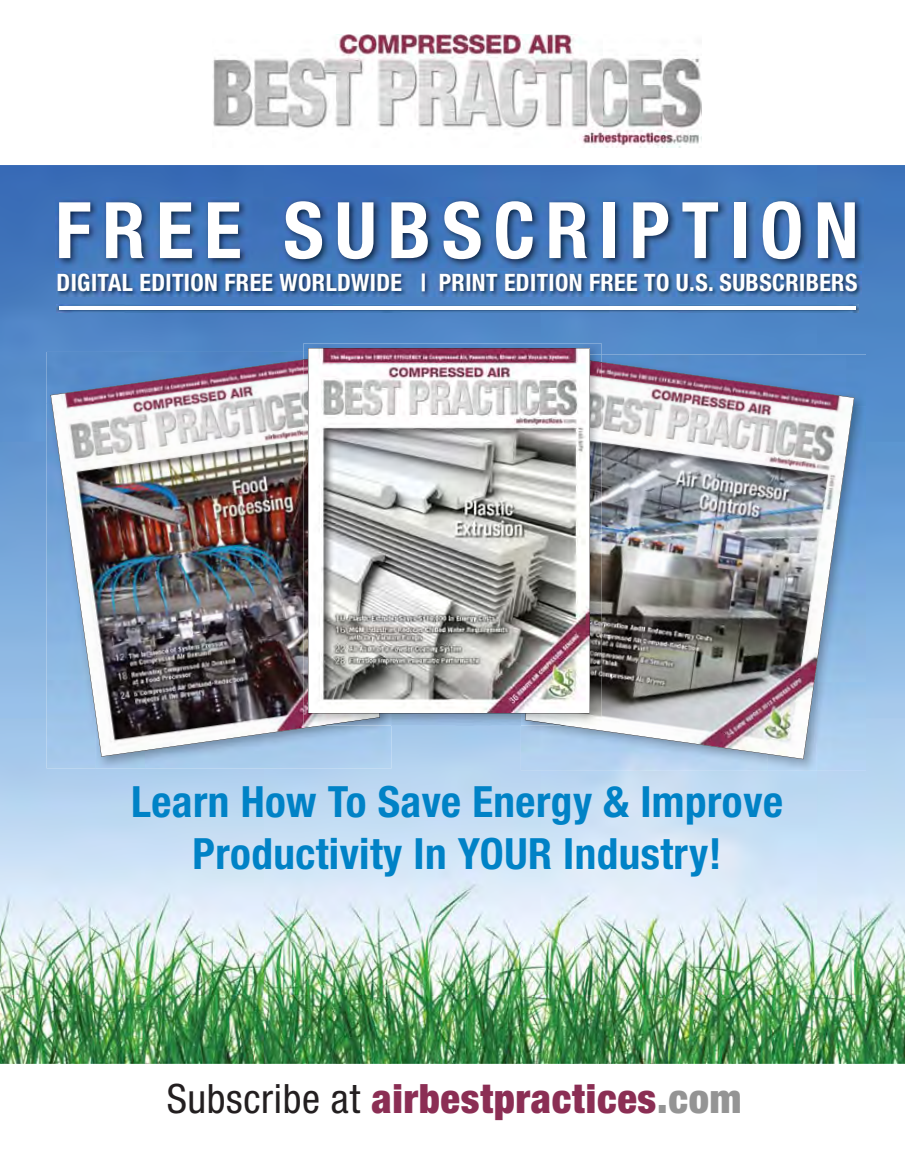
<style>
.page{position:relative;width:905px;height:1175px;background:#fff}
.page>*{position:absolute;margin:0;border:0;box-sizing:border-box;transform-origin:0 0}
.t1{font:700 condensed 78px "Helvetica Neue";letter-spacing:.135em;color:#fff}
.t2{font:700 condensed 43.05px/51.8px "Helvetica Neue";letter-spacing:.01em;color:#0082c6;text-align:center}
.t3{font:900 condensed 40.5px "Helvetica Neue";letter-spacing:.02em;color:#8b2e54}
.t4{font:700 condensed 24px "Helvetica Neue";letter-spacing:.015em;color:#fff}
.s1{font-weight:400;color:#231f20}
.s2{color:#949494}
</style>
<div class="page">
<img style="left:0;top:165px;width:904px;height:898px">
<img style="left:213px;top:34px;width:488px;height:113px">
<img style="left:601px;top:354px;width:265px;height:52px">
<img style="left:817px;top:406px;width:49px;height:365px">
<img style="left:767px;top:759px;width:50px;height:12px">
<img style="left:521px;top:725px;width:246px;height:46px">
<img style="left:525px;top:358px;width:329px;height:401px">
<img style="left:47px;top:352px;width:256px;height:51px">
<img style="left:47px;top:403px;width:48px;height:365px">
<img style="left:95px;top:756px;width:50px;height:12px">
<div style="left:145px;top:725px;width:246px;height:43px;background:#aaccec"></div>
<img style="left:50px;top:356px;width:330px;height:400px">
<img style="left:303px;top:343px;width:298px;height:11px">
<img style="left:391px;top:713px;width:130px;height:12px">
<img style="left:525px;top:359px;width:76px;height:360px">
<img style="left:303px;top:713px;width:77px;height:12px">
<img style="left:303px;top:356px;width:76px;height:361px">
<svg style="left:308px;top:348px;width:281px;height:365px"></svg>
<img style="left:55px;top:197px;width:808px;height:70px">
<img style="left:56px;top:272px;width:805px;height:24px">
<img style="left:57px;top:305px;width:801px;height:7px">
<hr style="left:59px;top:306px;width:796px;height:3px;background:#fff">
<h1 class="t1" style="left:55px;top:183px;width:805px">FREE SUBSCRIPTION</h1>
<p class="t4" style="left:57px;top:268px;width:802px">DIGITAL EDITION FREE WORLDWIDE | PRINT EDITION FREE TO U.S. SUBSCRIBERS</p>
<h2 class="t2" style="left:131px;top:775px;width:653px">Learn How To Save Energy &amp; Improve<br>Productivity In YOUR Industry!</h2>
<h3 class="t3" style="left:167px;top:1073px;width:576px"><span class="s1">Subscribe at</span> airbestpractices<span class="s2">.com</span></h3>
</div>
